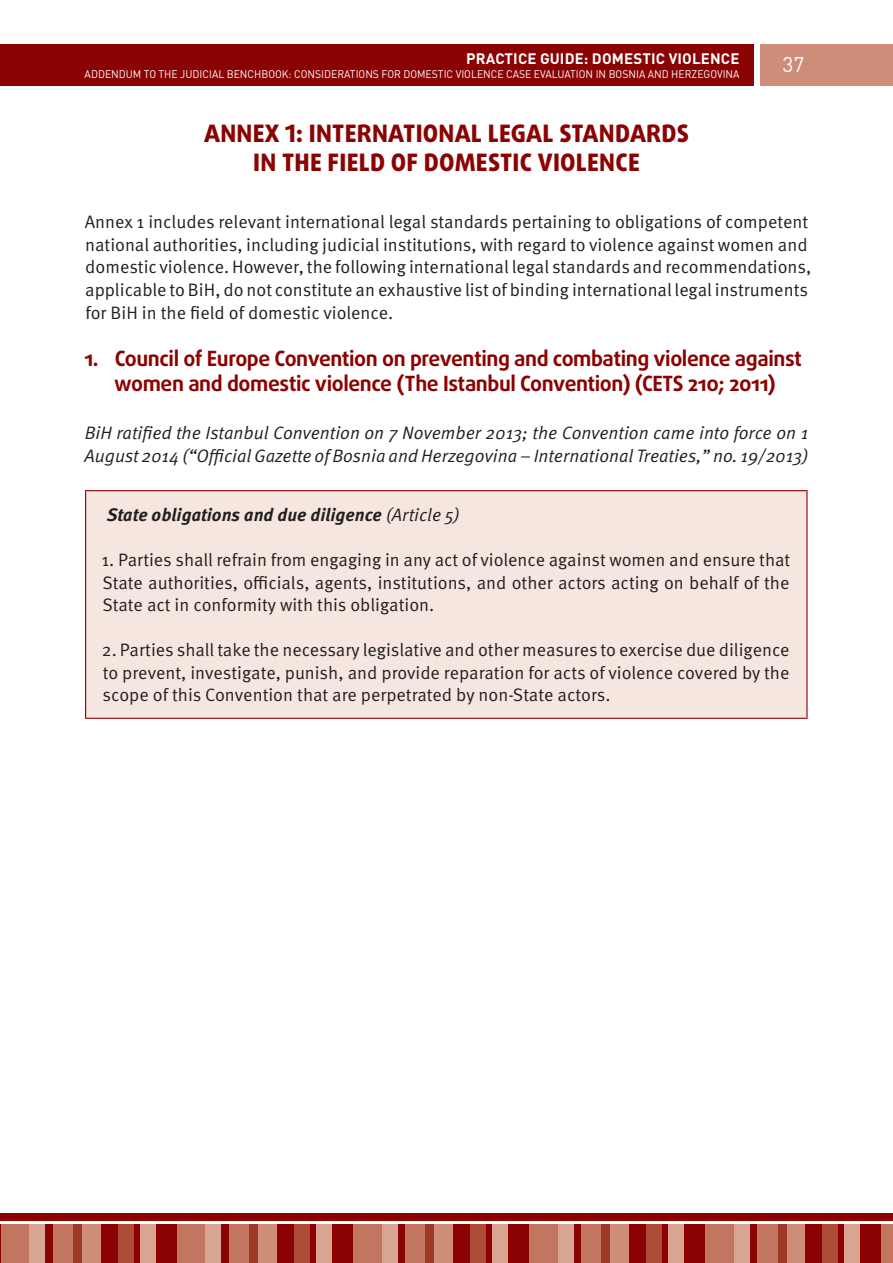
<style>
.page{position:relative;width:893px;height:1263px;background:#fff}
.page>*{position:absolute;margin:0;border:0;box-sizing:border-box;transform-origin:0 0}
.t1{font:800 24px/28.8px "Daxline Pro";letter-spacing:.01em;color:#8b0202;text-align:center}
.t2{font:700 21px/25.2px "Daxline Pro";letter-spacing:-.02em;color:#8b0202;text-align:center}
.t3{font:21px "DIN Pro";color:#fff}
.t4{font:18px/22.5px "Meta Pro";color:#231f20;text-align:justify}
.t5{font:italic 18px/22.5px "Meta Pro";color:#231f20}
.t6{font:italic 700 18px "Meta Pro";color:#231f20}
.t7{font:700 15px "DIN Pro";letter-spacing:.01em;color:#fff}
.t8{font:10.95px "DIN Pro";color:#fff;scale:.95 1}
.s1{font-weight:400}
</style>
<div class="page">
<div style="left:0;top:45px;width:754px;height:41px;background:#8b0202"></div>
<div style="left:0;top:1213px;width:893px;height:7px;background:#8b0202"></div>
<div style="left:760px;top:45px;width:133px;height:41px;background:#cd8d78"></div>
<hr style="left:0;top:1225px;width:1px;height:38px;background:#8b0202">
<div style="left:156px;top:1225px;width:21px;height:38px;background:#8b0202"></div>
<div style="left:332px;top:1225px;width:21px;height:38px;background:#8b0202"></div>
<div style="left:508px;top:1225px;width:21px;height:38px;background:#8b0202"></div>
<div style="left:684px;top:1225px;width:21px;height:38px;background:#8b0202"></div>
<div style="left:860px;top:1225px;width:21px;height:38px;background:#8b0202"></div>
<div style="left:101px;top:1225px;width:17px;height:38px;background:#8b0202"></div>
<div style="left:277px;top:1225px;width:17px;height:38px;background:#8b0202"></div>
<div style="left:453px;top:1225px;width:17px;height:38px;background:#8b0202"></div>
<div style="left:629px;top:1225px;width:17px;height:38px;background:#8b0202"></div>
<div style="left:805px;top:1225px;width:17px;height:38px;background:#8b0202"></div>
<div style="left:52px;top:1225px;width:22px;height:38px;background:#c27660"></div>
<div style="left:228px;top:1225px;width:22px;height:38px;background:#c27660"></div>
<div style="left:404px;top:1225px;width:22px;height:38px;background:#c27660"></div>
<div style="left:580px;top:1225px;width:22px;height:38px;background:#c27660"></div>
<div style="left:756px;top:1225px;width:22px;height:38px;background:#c27660"></div>
<div style="left:45px;top:1225px;width:7px;height:38px;background:#8b0202"></div>
<div style="left:221px;top:1225px;width:7px;height:38px;background:#8b0202"></div>
<div style="left:397px;top:1225px;width:7px;height:38px;background:#8b0202"></div>
<div style="left:573px;top:1225px;width:7px;height:38px;background:#8b0202"></div>
<div style="left:749px;top:1225px;width:7px;height:38px;background:#8b0202"></div>
<div style="left:133px;top:1225px;width:8px;height:38px;background:#8b0202"></div>
<div style="left:309px;top:1225px;width:8px;height:38px;background:#8b0202"></div>
<div style="left:485px;top:1225px;width:8px;height:38px;background:#8b0202"></div>
<div style="left:661px;top:1225px;width:8px;height:38px;background:#8b0202"></div>
<div style="left:837px;top:1225px;width:8px;height:38px;background:#8b0202"></div>
<div style="left:1px;top:1225px;width:29px;height:38px;background:#c27660"></div>
<div style="left:177px;top:1225px;width:29px;height:38px;background:#c27660"></div>
<div style="left:353px;top:1225px;width:29px;height:38px;background:#c27660"></div>
<div style="left:529px;top:1225px;width:29px;height:38px;background:#c27660"></div>
<div style="left:705px;top:1225px;width:29px;height:38px;background:#c27660"></div>
<div style="left:881px;top:1225px;width:12px;height:38px;background:#c27660"></div>
<div style="left:82px;top:1225px;width:19px;height:38px;background:#cd8d78"></div>
<div style="left:258px;top:1225px;width:19px;height:38px;background:#cd8d78"></div>
<div style="left:434px;top:1225px;width:19px;height:38px;background:#cd8d78"></div>
<div style="left:610px;top:1225px;width:19px;height:38px;background:#cd8d78"></div>
<div style="left:786px;top:1225px;width:19px;height:38px;background:#cd8d78"></div>
<div style="left:30px;top:1225px;width:15px;height:38px;background:#d8a592"></div>
<div style="left:206px;top:1225px;width:15px;height:38px;background:#d8a592"></div>
<div style="left:382px;top:1225px;width:15px;height:38px;background:#d8a592"></div>
<div style="left:558px;top:1225px;width:15px;height:38px;background:#d8a592"></div>
<div style="left:734px;top:1225px;width:15px;height:38px;background:#d8a592"></div>
<div style="left:141px;top:1225px;width:15px;height:38px;background:#d8a592"></div>
<div style="left:317px;top:1225px;width:15px;height:38px;background:#d8a592"></div>
<div style="left:493px;top:1225px;width:15px;height:38px;background:#d8a592"></div>
<div style="left:669px;top:1225px;width:15px;height:38px;background:#d8a592"></div>
<div style="left:845px;top:1225px;width:15px;height:38px;background:#d8a592"></div>
<div style="left:118px;top:1225px;width:15px;height:38px;background:#ab4c36"></div>
<div style="left:294px;top:1225px;width:15px;height:38px;background:#ab4c36"></div>
<div style="left:470px;top:1225px;width:15px;height:38px;background:#ab4c36"></div>
<div style="left:646px;top:1225px;width:15px;height:38px;background:#ab4c36"></div>
<div style="left:822px;top:1225px;width:15px;height:38px;background:#ab4c36"></div>
<div style="left:74px;top:1225px;width:8px;height:38px;background:#9f3824"></div>
<div style="left:250px;top:1225px;width:8px;height:38px;background:#9f3824"></div>
<div style="left:426px;top:1225px;width:8px;height:38px;background:#9f3824"></div>
<div style="left:602px;top:1225px;width:8px;height:38px;background:#9f3824"></div>
<div style="left:778px;top:1225px;width:8px;height:38px;background:#9f3824"></div>
<div style="left:86px;top:491px;width:721px;height:227px;background:#f5e7e0"></div>
<hr style="left:85px;top:490px;width:722px;height:1px;background:#8b0202">
<hr style="left:85px;top:491px;width:1px;height:227px;background:#8b0202">
<hr style="left:806px;top:491px;width:1px;height:227px;background:#8b0202">
<hr style="left:85px;top:718px;width:722px;height:1px;background:#8b0202">
<p class="t7" style="left:466px;top:49px;width:275px">PRACTICE GUIDE: DOMESTIC VIOLENCE</p>
<p class="t8" style="left:85px;top:66px;width:691px">ADDENDUM TO THE JUDICIAL BENCHBOOK: CONSIDERATIONS FOR DOMESTIC VIOLENCE CASE EVALUATION IN BOSNIA AND HERZEGOVINA</p>
<h1 class="t1" style="left:204px;top:119px;width:487px">ANNEX 1: INTERNATIONAL LEGAL STANDARDS<br>IN THE FIELD OF DOMESTIC VIOLENCE</h1>
<p class="t3" style="left:782px;top:50px;width:23px">37</p>
<p class="t4" style="left:85px;top:212px;width:728px;text-align:left">Annex 1 includes relevant international legal standards pertaining to obligations of competent national authorities, including judicial institutions, with regard to violence against women and domestic violence. However, the following international legal standards and recommendations, applicable to BiH, do not constitute an exhaustive list of binding international legal instruments for BiH in the field of domestic violence.</p>
<p class="t2" style="left:84px;top:346px;width:719px">1. Council of Europe Convention on preventing and combating violence against women and domestic violence (The Istanbul Convention) (CETS 210; 2011)</p>
<p class="t5" style="left:85px;top:422px;width:725px">BiH ratified the Istanbul Convention on 7 November 2013; the Convention came into force on 1<br>August 2014 (“Official Gazette of Bosnia and Herzegovina – International Treaties,” no. 19/2013)</p>
<p class="t6" style="left:107px;top:504px;width:355px">State obligations and due diligence <span class="s1">(Article 5)</span></p>
<p class="t4" style="left:101px;top:549px;width:690px">1. Parties shall refrain from engaging in any act of violence against women and ensure that State authorities, officials, agents, institutions, and other actors acting on behalf of the State act in conformity with this obligation.</p>
<p class="t4" style="left:102px;top:639px;width:689px">2. Parties shall take the necessary legislative and other measures to exercise due diligence to prevent, investigate, punish, and provide reparation for acts of violence covered by the scope of this Convention that are perpetrated by non-State actors.</p>
</div>
